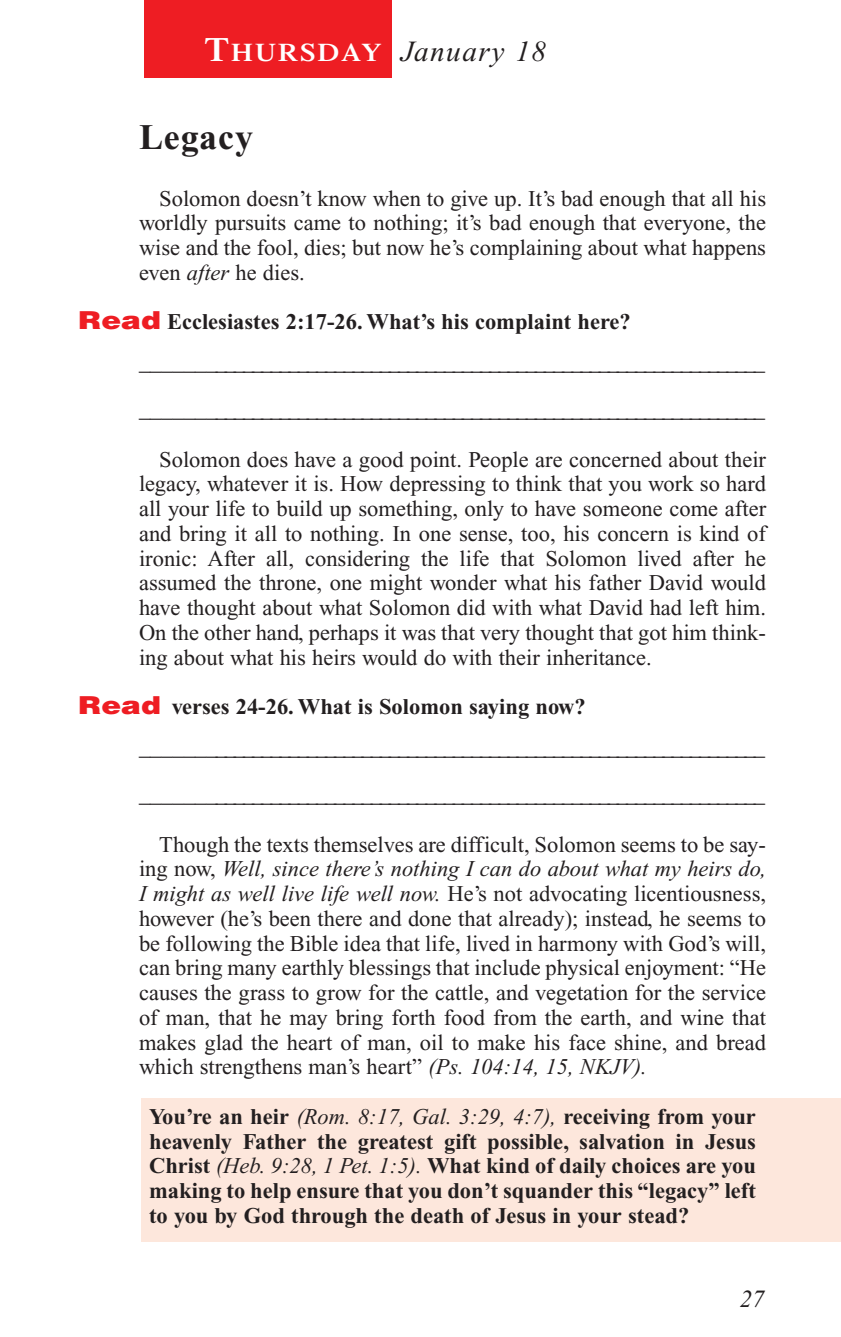
<style>
.page{position:relative;width:841px;height:1337px;background:#fff}
.page>*{position:absolute;margin:0;border:0;box-sizing:border-box;transform-origin:0 0}
.t1{font:700 36px "Times New Roman";letter-spacing:.025em;color:#231f20}
.t2{font:italic 29.25px "Times New Roman";letter-spacing:.05em;color:#231f20}
.t3{font:italic 24.75px "Times New Roman";color:#231f20}
.t4{font:22.5px/24.8px "Times New Roman";color:#231f20;text-align:justify}
.t5{font:700 22.5px/24.8px "Times New Roman";color:#231f20;text-align:justify}
.s1{font-family:"Times";font-weight:600;font-style:normal;font-size:33.75px;color:#fff}
.s2{font-family:"Times";font-weight:600;font-style:normal;font-size:25.2px;color:#fff}
.s3{font-style:italic}
.s4{font-family:"Helvetica";font-weight:900;font-size:24.75px;color:#ee1d23}
.s5{font-weight:700}
.s6{font-weight:400;font-style:italic}
</style>
<div class="page">
<div style="left:142px;top:1098px;width:698px;height:143px;background:#fde7dc"></div>
<div style="left:144px;top:0;width:248px;height:77px;background:#ee1d23"></div>
<h2 class="t2" style="left:204px;top:41px;width:343px"><span class="s1">T</span><span class="s2">HURSDAY</span> January 18</h2>
<h1 class="t1" style="left:139px;top:125px;width:115px">Legacy</h1>
<p class="t4" style="left:139px;top:188px;width:628px;text-indent:20px">Solomon doesn’t know when to give up. It’s bad enough that all his worldly pursuits came to nothing; it’s bad enough that everyone, the wise and the fool, dies; but now he’s complaining about what happens even <span class="s3">after</span> he dies.</p>
<p class="t4" style="left:139px;top:304px;width:627px;line-height:40.5px;text-indent:-61px"><span class="s4">Read</span> <span class="s5">Ecclesiastes 2:17-26. What’s his complaint here? </span>___________________________________________________________________</p>
<p class="t4" style="left:139px;top:399px;width:627px">___________________________________________________________________</p>
<p class="t4" style="left:139px;top:449px;width:628px;text-indent:20px">Solomon does have a good point. People are concerned about their legacy, whatever it is. How depressing to think that you work so hard all your life to build up something, only to have someone come after and bring it all to nothing. In one sense, too, his concern is kind of ironic: After all, considering the life that Solomon lived after he assumed the throne, one might wonder what his father David would have thought about what Solomon did with what David had left him.<br>On the other hand, perhaps it was that very thought that got him think&shy;ing about what his heirs would do with their inheritance.</p>
<p class="t4" style="left:139px;top:688px;width:627px;line-height:40.5px;text-indent:-61px"><span class="s4">Read</span> <span class="s5">verses 24-26. What is Solomon saying now? </span>___________________________________________________________________</p>
<p class="t4" style="left:139px;top:784px;width:627px">___________________________________________________________________</p>
<p class="t4" style="left:139px;top:833px;width:628px;text-indent:20px">Though the texts themselves are difficult, Solomon seems to be say&shy;ing now, <span class="s3">Well, since there’s nothing I can do about what my heirs do, I might as well live life well now.</span> He’s not advocating licentiousness, however (he’s been there and done that already); instead, he seems to be following the Bible idea that life, lived in harmony with God’s will, can bring many earthly blessings that include physical enjoyment: “He causes the grass to grow for the cattle, and vegetation for the service of man, that he may bring forth food from the earth, and wine that makes glad the heart of man, oil to make his face shine, and bread which strengthens man’s heart” <span class="s3">(Ps. 104:14, 15, NKJV).</span></p>
<p class="t5" style="left:149px;top:1106px;width:608px">You’re an heir <span class="s6">(Rom. 8:17, Gal. 3:29, 4:7),</span> receiving from your heavenly Father the greatest gift possible, salvation in Jesus Christ <span class="s6">(Heb. 9:28, 1 Pet. 1:5).</span> What kind of daily choices are you making to help ensure that you don’t squander this “legacy” left to you by God through the death of Jesus in your stead?</p>
<p class="t3" style="left:739px;top:1289px;width:26px">27</p>
</div>
